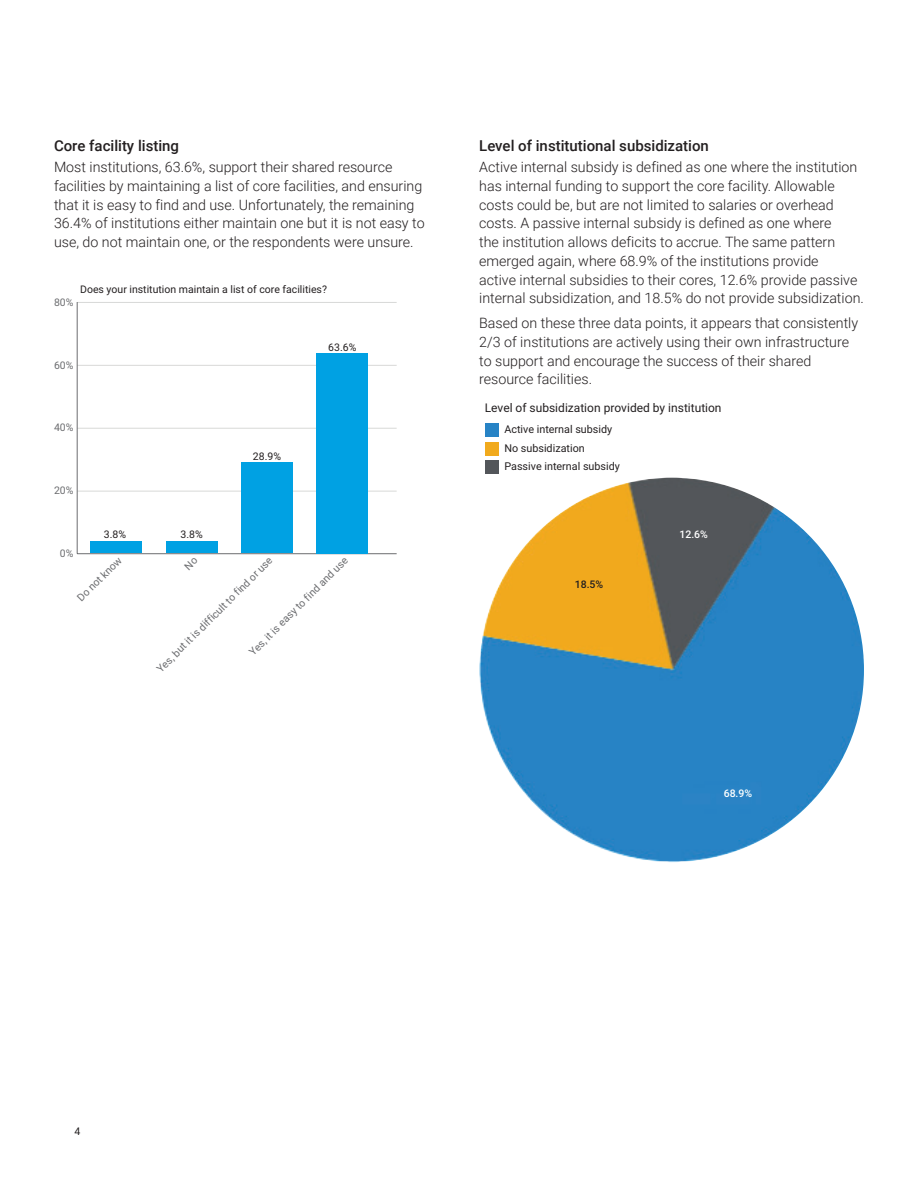
<style>
.page{position:relative;width:918px;height:1188px;background:#fff}
.page>*{position:absolute;margin:0;border:0;box-sizing:border-box;transform-origin:0 0}
.Header_2{font:500 15px "Roboto";color:#231f20}
.Text{font:300 14.25px/18.8px "Roboto";color:#231f20}
.t1{font:12px "Roboto";color:#231f20}
.t2{font:10.8px/18.6px "Roboto";color:#231f20}
.t3{font:10.5px "Roboto";color:#6c6d70}
.t4{font:10.5px "Roboto";color:#231f20}
.t5{font:500 10.5px "Roboto";color:#fff}
.t6{font:500 10.5px "Roboto";color:#231f20}
</style>
<div class="page">
<img style="left:480px;top:478px;width:384px;height:384px;border-radius:192px">
<div style="left:485px;top:423px;width:14px;height:14px;background:#2783c5"></div>
<div style="left:485px;top:442px;width:14px;height:13px;background:#f1aa1d"></div>
<div style="left:485px;top:461px;width:14px;height:13px;background:#53565a"></div>
<hr style="left:77px;top:428px;width:320px;height:1px;background:#d8d9d7">
<hr style="left:77px;top:365px;width:320px;height:1px;background:#d8d9d7">
<hr style="left:77px;top:491px;width:320px;height:1px;background:#d8d9d7">
<hr style="left:77px;top:302px;width:320px;height:1px;background:#d8d9d7">
<hr style="left:77px;top:302px;width:1px;height:252px;background:#6c6d70">
<hr style="left:77px;top:553px;width:320px;height:1px;background:#6c6d70">
<div style="left:91px;top:541px;width:51px;height:12px;background:#00a1e3"></div>
<div style="left:241px;top:463px;width:51px;height:90px;background:#00a1e3"></div>
<div style="left:317px;top:353px;width:51px;height:200px;background:#00a1e3"></div>
<div style="left:166px;top:541px;width:51px;height:12px;background:#00a1e3"></div>
<p class="Header_2" style="left:54px;top:135px;width:127px">Core facility listing</p>
<p class="Text" style="left:54px;top:157px;width:372px">Most institutions, 63.6%, support their shared resource facilities by maintaining a list of core facilities, and ensuring that it is easy to find and use. Unfortunately, the remaining 36.4% of institutions either maintain one but it is not easy to use, do not maintain one, or the respondents were unsure.</p>
<p class="t3" style="left:54px;top:298px;width:21px">80%</p>
<p class="t4" style="left:80px;top:285px;width:248px">Does your institution maintain a list of core facilities?</p>
<p class="t3" style="left:54px;top:361px;width:21px">60%</p>
<p class="t4" style="left:328px;top:343px;width:30px">63.6%</p>
<p class="t3" style="left:54px;top:423px;width:21px">40%</p>
<p class="t3" style="left:54px;top:486px;width:21px">20%</p>
<p class="t4" style="left:104px;top:530px;width:24px">3.8%</p>
<p class="t4" style="left:180px;top:530px;width:24px">3.8%</p>
<p class="t4" style="left:253px;top:452px;width:30px">28.9%</p>
<p class="t3" style="left:60px;top:549px;width:15px">0%</p>
<p class="t3" style="left:76px;top:597px;width:60px;rotate:-45deg">Do not know</p>
<p class="t3" style="left:156px;top:667px;width:160px;rotate:-45deg">Yes, but it is difficult to find or use</p>
<p class="t3" style="left:248px;top:651px;width:136px;rotate:-45deg">Yes, it is easy to find and use</p>
<p class="Header_2" style="left:479px;top:135px;width:231px">Level of institutional subsidization</p>
<p class="Text" style="left:479px;top:157px;width:386px">Active internal subsidy is defined as one where the institution has internal funding to support the core facility. Allowable costs could be, but are not limited to salaries or overhead costs. A passive internal subsidy is defined as one where<br>the institution allows deficits to accrue. The same pattern emerged again, where 68.9% of the institutions provide<br>active internal subsidies to their cores, 12.6% provide passive internal subsidization, and 18.5% do not provide subsidization.</p>
<p class="Text" style="left:479px;top:313px;width:381px">Based on these three data points, it appears that consistently 2/3 of institutions are actively using their own infrastructure to support and encourage the success of their shared resource facilities.</p>
<p class="t1" style="left:485px;top:403px;width:238px">Level of subsidization provided by institution</p>
<p class="t2" style="left:504px;top:421px;width:109px">Active internal subsidy</p>
<p class="t2" style="left:504px;top:440px;width:117px">No subsidization<br>Passive internal subsidy</p>
<p class="t6" style="left:575px;top:577px;width:30px">18.5%</p>
<p class="t5" style="left:679px;top:528px;width:30px">12.6%</p>
<p class="t5" style="left:724px;top:787px;width:30px">68.9%</p>
<p class="t4" style="left:75px;top:1124px;width:7px">4</p>
</div>
